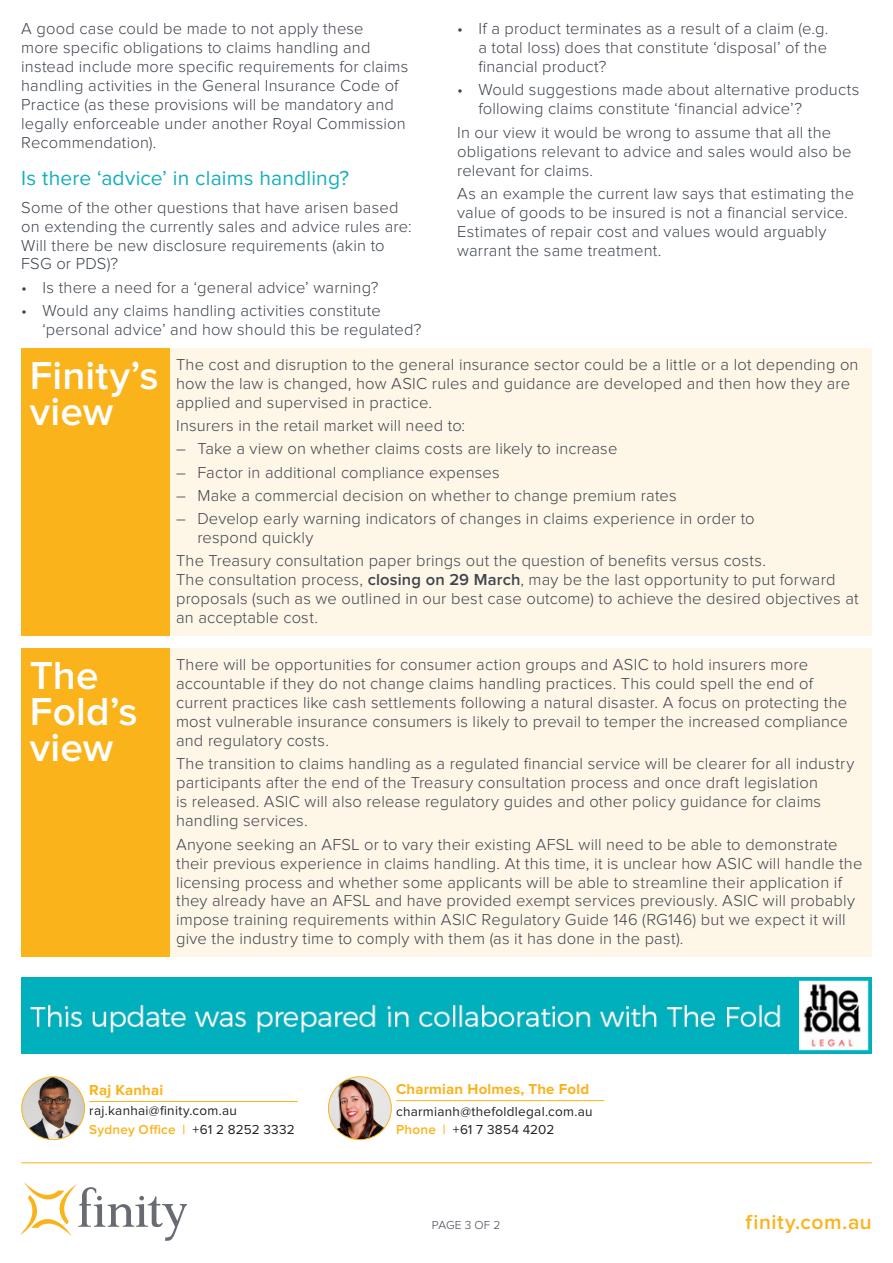
<style>
.page{position:relative;width:893px;height:1263px;background:#fff}
.page>*{position:absolute;margin:0;border:0;box-sizing:border-box;transform-origin:0 0}
.t1{font:600 40.5px/36px "Proxima Nova";letter-spacing:.005em;color:#fff}
.t2{font:21px "Proxima Nova";letter-spacing:.005em;color:#14afbc}
.t3{font:600 21px "Proxima Nova";letter-spacing:.025em;color:#fbb31b}
.t4{font:300 16.5px/19px "Proxima Nova";letter-spacing:.01em;color:#3e444f}
.Back_Page___contact{font:700 15px "Proxima Nova";letter-spacing:.015em;color:#fbb31b}
.Back_Page___contact-2{font:13.5px "Proxima Nova";letter-spacing:.02em;color:#231f20}
.Back_Page___contact-3{font:600 13.5px "Proxima Nova";letter-spacing:.01em;color:#fbb31b}
.t5{font:300 12px "Proxima Nova";letter-spacing:.01em;color:#3e444f}
.s1{font-weight:600}
.s2{font-weight:400;color:#231f20}
.s3{font-weight:600;color:#fbb31b}
</style>
<div class="page">
<svg style="left:20px;top:1182px;width:167px;height:59px"></svg>
<hr style="left:21px;top:1162px;width:851px;height:1px;background:#f7b118">
<img style="left:328px;top:1077px;width:63px;height:63px;border-radius:31px">
<div style="left:328px;top:1076px;width:64px;height:64px;border:1px solid #fbb31b;border-radius:50%"></div>
<hr style="left:396px;top:1100px;width:208px;height:1px;background:#fbb31b">
<img style="left:22px;top:1077px;width:63px;height:62px;border-radius:31px">
<div style="left:21px;top:1076px;width:64px;height:64px;border:1px solid #fbb31b;border-radius:50%"></div>
<hr style="left:89px;top:1101px;width:209px;height:1px;background:#fbb31b">
<img style="left:21px;top:977px;width:851px;height:77px">
<div style="left:21px;top:348px;width:149px;height:288px;background:#fbb31b"></div>
<div style="left:170px;top:348px;width:702px;height:288px;background:#fef6e6"></div>
<div style="left:21px;top:649px;width:149px;height:308px;background:#fbb31b"></div>
<div style="left:170px;top:649px;width:702px;height:308px;background:#fef6e6"></div>
<p class="t4" style="left:21px;top:20px;width:389px">A good case could be made to not apply these<br>more specific obligations to claims handling and instead include more specific requirements for claims handling activities in the General Insurance Code of Practice (as these provisions will be mandatory and legally enforceable under another Royal Commission Recommendation).</p>
<p class="t2" style="left:21px;top:168px;width:329px">Is there ‘advice’ in claims handling?</p>
<p class="t4" style="left:21px;top:198px;width:392px">Some of the other questions that have arisen based on extending the currently sales and advice rules are:<br>Will there be new disclosure requirements (akin to FSG or PDS)?</p>
<p class="t4" style="left:21px;top:278px;width:359px">• Is there a need for a ‘general advice’ warning?</p>
<p class="t4" style="left:43px;top:302px;width:380px;text-indent:-21px">• Would any claims handling activities constitute ‘personal advice’ and how should this be regulated?</p>
<p class="t4" style="left:478px;top:20px;width:352px;text-align:justify;text-indent:-21px">• If a product terminates as a result of a claim (e.g. a total loss) does that constitute ‘disposal’ of the financial product?</p>
<p class="t4" style="left:478px;top:81px;width:383px;text-indent:-21px">• Would suggestions made about alternative products following claims constitute ‘financial advice’?</p>
<p class="t4" style="left:457px;top:123px;width:396px">In our view it would be wrong to assume that all the obligations relevant to advice and sales would also be relevant for claims.</p>
<p class="t4" style="left:457px;top:185px;width:398px">As an example the current law says that estimating the value of goods to be insured is not a financial service.<br>Estimates of repair cost and values would arguably warrant the same treatment.</p>
<p class="t1" style="left:30px;top:359px;width:130px">Finity’s view</p>
<p class="t4" style="left:176px;top:356px;width:684px">The cost and disruption to the general insurance sector could be a little or a lot depending on how the law is changed, how ASIC rules and guidance are developed and then how they are applied and supervised in practice.</p>
<p class="t4" style="left:176px;top:417px;width:291px">Insurers in the retail market will need to:</p>
<p class="t4" style="left:176px;top:440px;width:443px">– Take a view on whether claims costs are likely to increase</p>
<p class="t4" style="left:176px;top:463px;width:325px">– Factor in additional compliance expenses</p>
<p class="t4" style="left:176px;top:486px;width:502px">– Make a commercial decision on whether to change premium rates</p>
<p class="t4" style="left:197px;top:510px;width:559px;text-indent:-21px">– Develop early warning indicators of changes in claims experience in order to respond quickly</p>
<p class="t4" style="left:176px;top:552px;width:684px">The Treasury consultation paper brings out the question of benefits versus costs.<br>The consultation process, <span class="s1">closing on 29 March</span>, may be the last opportunity to put forward proposals (such as we outlined in our best case outcome) to achieve the desired objectives at an acceptable cost.</p>
<p class="t1" style="left:30px;top:659px;width:109px">The<br>Fold’s view</p>
<p class="t4" style="left:176px;top:656px;width:673px">There will be opportunities for consumer action groups and ASIC to hold insurers more accountable if they do not change claims handling practices. This could spell the end of current practices like cash settlements following a natural disaster. A focus on protecting the most vulnerable insurance consumers is likely to prevail to temper the increased compliance and regulatory costs.</p>
<p class="t4" style="left:176px;top:755px;width:680px">The transition to claims handling as a regulated financial service will be clearer for all industry participants after the end of the Treasury consultation process and once draft legislation<br>is released. ASIC will also release regulatory guides and other policy guidance for claims handling services.</p>
<p class="t4" style="left:176px;top:835px;width:688px">Anyone seeking an AFSL or to vary their existing AFSL will need to be able to demonstrate their previous experience in claims handling. At this time, it is unclear how ASIC will handle the licensing process and whether some applicants will be able to streamline their application if they already have an AFSL and have provided exempt services previously. ASIC will probably impose training requirements within ASIC Regulatory Guide 146 (RG146) but we expect it will give the industry time to comply with them (as it has done in the past).</p>
<p class="Back_Page___contact" style="left:89px;top:1083px;width:75px">Raj Kanhai</p>
<p class="Back_Page___contact-2" style="left:89px;top:1104px;width:149px">raj.kanhai@finity.com.au</p>
<p class="Back_Page___contact-3" style="left:89px;top:1123px;width:207px">Sydney Office | <span class="s2">+61 2 8252 3332</span></p>
<p class="Back_Page___contact" style="left:396px;top:1082px;width:195px">Charmian Holmes, The Fold</p>
<p class="Back_Page___contact-2" style="left:396px;top:1105px;width:198px">charmianh@thefoldlegal.com.au</p>
<p class="Back_Page___contact-2" style="left:396px;top:1124px;width:160px"><span class="s3">Phone |</span> +61 7 3854 4202</p>
<p class="t5" style="left:432px;top:1219px;width:70px">PAGE 3 OF 2</p>
<p class="t3" style="left:745px;top:1212px;width:128px">finity.com.au</p>
</div>
